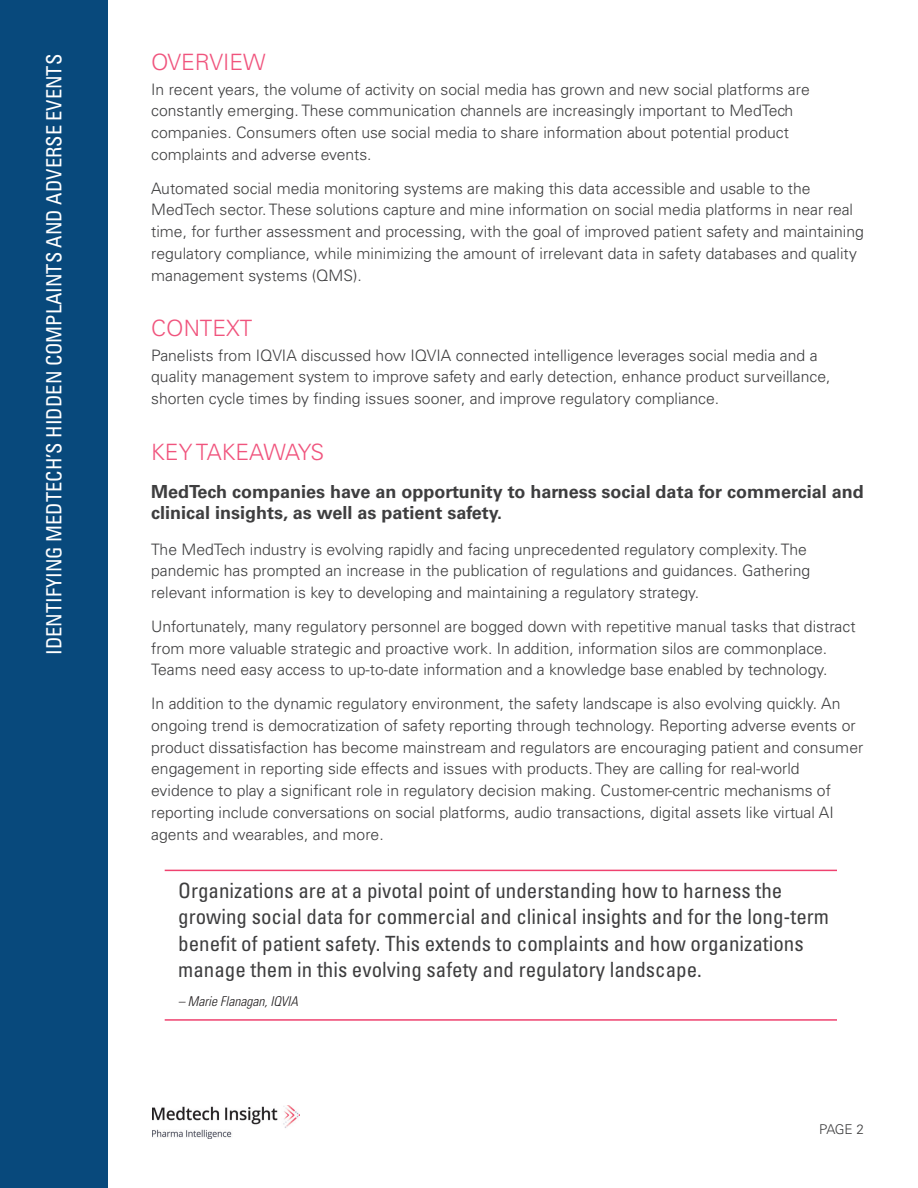
<style>
.page{position:relative;width:918px;height:1188px;background:#fff}
.page>*{position:absolute;margin:0;border:0;box-sizing:border-box;transform-origin:0 0}
.t1{font:300 22.5px "Univers LT Std";color:#f0547d}
.t2{font:300 22.5px "Univers LT Std";letter-spacing:-.02em;color:#f0547d}
.t3{font:condensed 21px/26.2px "Univers LT Std";color:#3e3e3f}
.t4{font:condensed 21px "Univers LT Std";color:#fff}
.t5{font:700 18px/21.8px "Univers LT Std";color:#3e3e3f}
.t6{font:300 15.75px/21.8px "Univers LT Std";color:#3e3e3f}
.t7{font:italic 300 condensed 13.5px "Univers LT Std";color:#231f20}
.t8{font:300 13.5px "Univers LT Std";color:#3e3e3f}
</style>
<div class="page">
<div style="left:0;top:0;width:108px;height:1188px;background:#08497c"></div>
<img style="left:152px;top:1106px;width:148px;height:33px">
<hr style="left:165px;top:870px;width:672px;height:1px;background:#ef426f">
<hr style="left:165px;top:1019px;width:672px;height:2px;background:#ef426f">
<h2 class="t4" style="left:41px;top:655px;width:602px;rotate:-90deg">IDENTIFYING MEDTECH’S HIDDEN COMPLAINTS AND ADVERSE EVENTS</h2>
<h1 class="t1" style="left:151px;top:49px;width:116px">OVERVIEW</h1>
<p class="t6" style="left:151px;top:78px;width:660px">In recent years, the volume of activity on social media has grown and new social platforms are constantly emerging. These communication channels are increasingly important to MedTech companies. Consumers often use social media to share information about potential product complaints and adverse events.</p>
<p class="t6" style="left:151px;top:177px;width:714px">Automated social media monitoring systems are making this data accessible and usable to the MedTech sector. These solutions capture and mine information on social media platforms in near real time, for further assessment and processing, with the goal of improved patient safety and maintaining regulatory compliance, while minimizing the amount of irrelevant data in safety databases and quality management systems (QMS).</p>
<h1 class="t1" style="left:151px;top:315px;width:103px">CONTEXT</h1>
<p class="t6" style="left:151px;top:344px;width:681px">Panelists from IQVIA discussed how IQVIA connected intelligence leverages social media and a quality management system to improve safety and early detection, enhance product surveillance, shorten cycle times by finding issues sooner, and improve regulatory compliance.</p>
<h1 class="t2" style="left:151px;top:438px;width:174px">KEY TAKEAWAYS</h1>
<p class="t5" style="left:151px;top:481px;width:714px">MedTech companies have an opportunity to harness social data for commercial and clinical insights, as well as patient safety.</p>
<p class="t6" style="left:151px;top:538px;width:661px">The MedTech industry is evolving rapidly and facing unprecedented regulatory complexity. The pandemic has prompted an increase in the publication of regulations and guidances. Gathering relevant information is key to developing and maintaining a regulatory strategy.</p>
<p class="t6" style="left:151px;top:615px;width:706px">Unfortunately, many regulatory personnel are bogged down with repetitive manual tasks that distract from more valuable strategic and proactive work. In addition, information silos are commonplace.<br>Teams need easy access to up-to-date information and a knowledge base enabled by technology.</p>
<p class="t6" style="left:151px;top:693px;width:714px">In addition to the dynamic regulatory environment, the safety landscape is also evolving quickly. An ongoing trend is democratization of safety reporting through technology. Reporting adverse events or product dissatisfaction has become mainstream and regulators are encouraging patient and consumer engagement in reporting side effects and issues with products. They are calling for real-world evidence to play a significant role in regulatory decision making. Customer-centric mechanisms of reporting include conversations on social platforms, audio transactions, digital assets like virtual AI agents and wearables, and more.</p>
<p class="t3" style="left:178px;top:877px;width:652px">Organizations are at a pivotal point of understanding how to harness the growing social data for commercial and clinical insights and for the long-term benefit of patient safety. This extends to complaints and how organizations manage them in this evolving safety and regulatory landscape.</p>
<p class="t7" style="left:178px;top:993px;width:121px">– Marie Flanagan, IQVIA</p>
<p class="t8" style="left:819px;top:1121px;width:46px">PAGE 2</p>
</div>
